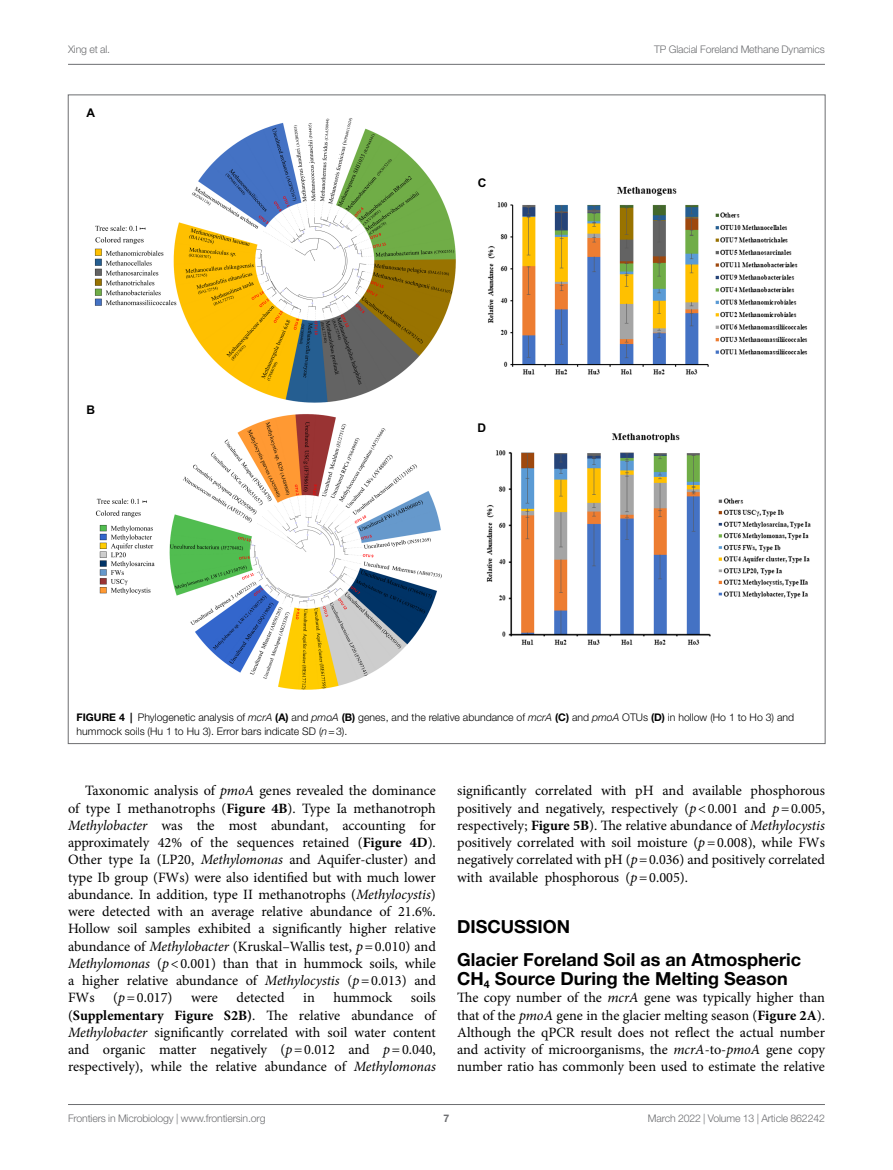
<style>
.page{position:relative;width:893px;height:1170px;background:#fff}
.page>*{position:absolute;margin:0;border:0;box-sizing:border-box;transform-origin:0 0}
.HEAD_2_after_HEAD_1{font:700 18px/18.8px "Helvetica Neue LT Std";color:#000}
.HEAD_1{font:700 18px "Helvetica Neue LT Std";color:#000}
.TEXT{font:14.25px/17.2px "Minion Pro";letter-spacing:-.005em;color:#000;text-align:justify}
.TEXT_FLUSH{font:14.25px/17.2px "Minion Pro";color:#000;text-align:justify}
.t1{font:700 12px "Arial";color:#000}
.FIG_LEG{font:300 10.5px/14.2px "Helvetica Neue LT Std";color:#000}
.t2{font:300 10.5px "Helvetica Neue LT Std";letter-spacing:-.015em;color:#6d6e71}
.t3{font:700 10.5px "Helvetica Neue LT Std";color:#6d6e71}
.s1{font-weight:700}
.s2{font-style:italic}
</style>
<div class="page">
<hr style="left:68px;top:64px;width:757px;height:1px;background:#6d6e71">
<hr style="left:68px;top:1104px;width:757px;height:1px;background:#6d6e71">
<img style="left:94px;top:118px;width:717px;height:572px">
<p class="t2" style="left:68px;top:42px;width:44px">Xing et al.</p>
<p class="t2" style="left:654px;top:42px;width:172px">TP Glacial Foreland Methane Dynamics</p>
<p class="t1" style="left:86px;top:105px;width:10px">A</p>
<p class="t1" style="left:86px;top:401px;width:10px">B</p>
<p class="t1" style="left:478px;top:174px;width:10px">C</p>
<p class="t1" style="left:477px;top:420px;width:10px">D</p>
<p class="FIG_LEG" style="left:77px;top:709px;width:719px"><span class="s1">FIGURE 4 |</span> Phylogenetic analysis of <span class="s2">mcrA</span> <span class="s1">(A)</span> and <span class="s2">pmoA</span> <span class="s1">(B)</span> genes, and the relative abundance of <span class="s2">mcrA</span> <span class="s1">(C)</span> and <span class="s2">pmoA</span> OTUs <span class="s1">(D)</span> in hollow (Ho 1 to Ho 3) and hummock soils (Hu 1 to Hu 3). Error bars indicate SD (<span class="s2">n</span>=3).</p>
<p class="TEXT" style="left:68px;top:782px;width:369px;text-indent:17px">Taxonomic analysis of <span class="s2">pmoA</span> genes revealed the dominance of type I methanotrophs (<span class="s1">Figure 4B</span>). Type Ia methanotroph <span class="s2">Methylobacter</span> was the most abundant, accounting for approximately 42% of the sequences retained (<span class="s1">Figure 4D</span>).<br>Other type Ia (LP20, <span class="s2">Methylomonas</span> and Aquifer-cluster) and type Ib group (FWs) were also identified but with much lower abundance. In addition, type II methanotrophs (<span class="s2">Methylocystis</span>) were detected with an average relative abundance of 21.6%.<br>Hollow soil samples exhibited a significantly higher relative abundance of <span class="s2">Methylobacter</span> (Kruskal–Wallis test, <span class="s2">p</span>=0.010) and <span class="s2">Methylomonas</span> (<span class="s2">p</span>&lt;0.001) than that in hummock soils, while a higher relative abundance of <span class="s2">Methylocystis</span> (<span class="s2">p</span>=0.013) and FWs</p>
<p class="TEXT" style="left:68px;top:989px;width:369px;text-indent:343px">soils (<span class="s1">Supplementary Figure S2B)</span>. The relative abundance of <span class="s2">Methylobacter</span> significantly correlated with soil water content and organic matter negatively (<span class="s2">p</span>=0.012 and <span class="s2">p</span>=0.040, respectively), while the relative abundance of <span class="s2">Methylomonas</span></p>
<p class="TEXT" style="left:113px;top:989px;width:61px">(<span class="s2">p</span>=0.017)</p>
<p class="TEXT" style="left:191px;top:989px;width:28px">were</p>
<p class="TEXT" style="left:237px;top:989px;width:50px">detected</p>
<p class="TEXT" style="left:303px;top:989px;width:13px">in</p>
<p class="TEXT" style="left:333px;top:989px;width:60px">hummock</p>
<p class="TEXT" style="left:457px;top:782px;width:369px">significantly correlated with pH and available phosphorous positively and negatively, respectively (<span class="s2">p</span>&lt;0.001 and <span class="s2">p</span>=0.005, respectively; <span class="s1">Figure 5B</span>). The relative abundance of <span class="s2">Methylocystis </span>positively correlated with soil moisture (<span class="s2">p</span>=0.008), while FWs negatively correlated with pH (<span class="s2">p</span>=0.036) and positively correlated with available phosphorous (<span class="s2">p</span>=0.005).</p>
<p class="HEAD_1" style="left:457px;top:915px;width:115px">DISCUSSION</p>
<p class="HEAD_2_after_HEAD_1" style="left:457px;top:950px;width:345px">Glacier Foreland Soil as an Atmospheric<br>CH<sub>4</sub> Source During the Melting Season</p>
<p class="TEXT_FLUSH" style="left:457px;top:989px;width:369px">The copy number of the <span class="s2">mcrA</span> gene was typically higher than that of the <span class="s2">pmoA</span> gene in the glacier melting season (<span class="s1">Figure 2A</span>).<br>Although the qPCR result does not reflect the actual number and activity of microorganisms, the <span class="s2">mcrA</span>-to-<span class="s2">pmoA</span> gene copy number ratio has commonly been used to estimate the relative</p>
<p class="t2" style="left:68px;top:1111px;width:199px">Frontiers in Microbiology | www.frontiersin.org</p>
<p class="t3" style="left:444px;top:1111px;width:7px">7</p>
<p class="t2" style="left:648px;top:1111px;width:178px">March 2022 | Volume 13 | Article 862242</p>
</div>
